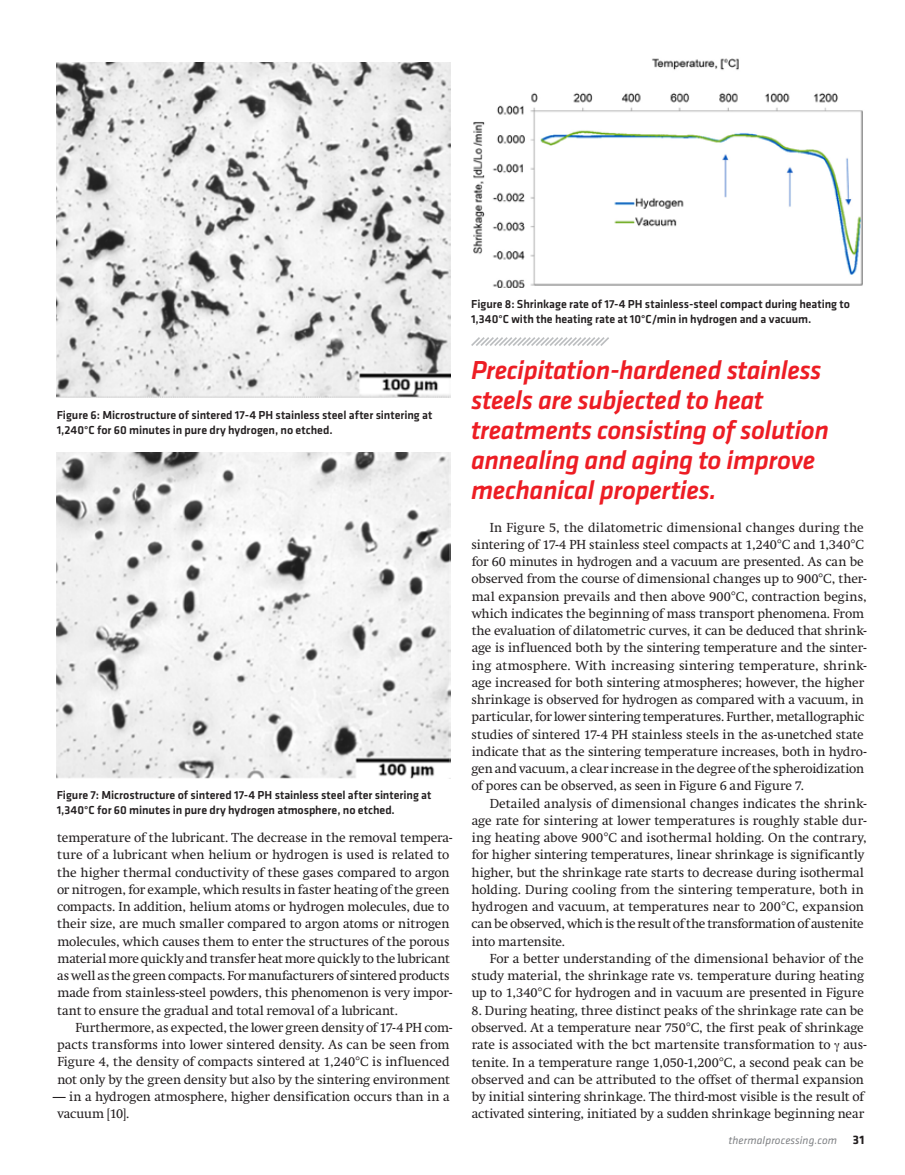
<style>
.page{position:relative;width:905px;height:1175px;background:#fff}
.page>*{position:absolute;margin:0;border:0;box-sizing:border-box;transform-origin:0 0}
.t1{font:italic 500 27px/30px "Klavika Basic";letter-spacing:-.015em;color:#ed1d24}
.t2{font:12.9px/17.2px "Swift";letter-spacing:-.005em;color:#231f20}
.t3{font:500 12px/15px "Klavika Basic";color:#231f20}
.t4{font:italic 11.25px "Klavika Basic";letter-spacing:.01em;color:#808285}
.s1{font-weight:700;font-style:normal;font-size:12.75px;color:#231f20}
</style>
<div class="page">
<img style="left:473px;top:58px;width:390px;height:230px">
<img style="left:57px;top:62px;width:393px;height:336px">
<img style="left:57px;top:452px;width:393px;height:326px">
<svg style="left:471px;top:337px;width:138px;height:9px"></svg>
<p class="t3" style="left:57px;top:407px;width:377px">Figure 6: Microstructure of sintered 17-4 PH stainless steel after sintering at<br>1,240°C for 60 minutes in pure dry hydrogen, no etched.</p>
<p class="t3" style="left:57px;top:787px;width:376px">Figure 7: Microstructure of sintered 17-4 PH stainless steel after sintering at<br>1,340°C for 60 minutes in pure dry hydrogen atmosphere, no etched.</p>
<p class="t2" style="left:57px;top:829px;width:397px">temperature of the lubricant. The decrease in the removal tempera&shy;ture of a lubricant when helium or hydrogen is used is related to the higher thermal conductivity of these gases compared to argon or nitrogen, for example, which results in faster heating of the green compacts. In addition, helium atoms or hydrogen molecules, due to their size, are much smaller compared to argon atoms or nitrogen molecules, which causes them to enter the structures of the porous material more quickly and transfer heat more quickly to the lubricant as well as the green compacts. For manufacturers of sintered products made from stainless-steel powders, this phenomenon is very impor&shy;tant to ensure the gradual and total removal of a lubricant.</p>
<p class="t2" style="left:57px;top:1018px;width:397px;text-indent:18px">Furthermore, as expected, the lower green density of 17-4 PH com&shy;pacts transforms into lower sintered density. As can be seen from Figure 4, the density of compacts sintered at 1,240°C is influenced not only by the green density but also by the sintering environment</p>
<p class="t2" style="left:57px;top:1087px;width:394px;text-indent:-4px">— in a hydrogen atmosphere, higher densification occurs than in a vacuum [10].</p>
<p class="t3" style="left:471px;top:296px;width:380px">Figure 8: Shrinkage rate of 17-4 PH stainless-steel compact during heating to<br>1,340°C with the heating rate at 10°C/min in hydrogen and a vacuum.</p>
<h1 class="t1" style="left:471px;top:354px;width:359px">Precipitation-hardened stainless steels are subjected to heat treatments consisting of solution annealing and aging to improve mechanical properties.</h1>
<p class="t2" style="left:471px;top:518px;width:397px;text-indent:18px">In Figure 5, the dilatometric dimensional changes during the sintering of 17-4 PH stainless steel compacts at 1,240°C and 1,340°C for 60 minutes in hydrogen and a vacuum are presented. As can be observed from the course of dimensional changes up to 900°C, ther&shy;mal expansion prevails and then above 900°C, contraction begins, which indicates the beginning of mass transport phenomena. From the evaluation of dilatometric curves, it can be deduced that shrink&shy;age is influenced both by the sintering temperature and the sinter&shy;ing atmosphere. With increasing sintering temperature, shrink&shy;age increased for both sintering atmospheres; however, the higher shrinkage is observed for hydrogen as compared with a vacuum, in particular, for lower sintering temperatures. Further, metallographic studies of sintered 17-4 PH stainless steels in the as-unetched state indicate that as the sintering temperature increases, both in hydro&shy;gen and vacuum, a clear increase in the degree of the spheroidization of pores can be observed, as seen in Figure 6 and Figure 7.</p>
<p class="t2" style="left:471px;top:794px;width:397px;text-indent:18px">Detailed analysis of dimensional changes indicates the shrink&shy;age rate for sintering at lower temperatures is roughly stable dur&shy;ing heating above 900°C and isothermal holding. On the contrary, for higher sintering temperatures, linear shrinkage is significantly higher, but the shrinkage rate starts to decrease during isothermal holding. During cooling from the sintering temperature, both in hydrogen and vacuum, at temperatures near to 200°C, expansion can be observed, which is the result of the transformation of austenite into martensite.</p>
<p class="t2" style="left:471px;top:949px;width:394px;text-align:justify;text-indent:18px">For a better understanding of the dimensional behavior of the study material, the shrinkage rate vs. temperature during heating up to 1,340°C for hydrogen and in vacuum are presented in Figure</p>
<p class="t2" style="left:471px;top:1001px;width:397px">8. During heating, three distinct peaks of the shrinkage rate can be observed. At a temperature near 750°C, the first peak of shrinkage rate is associated with the bct martensite transformation to aus&shy;tenite. In a temperature range 1,050-1,200°C, a second peak can be observed and can be attributed to the offset of thermal expansion by initial sintering shrinkage. The third-most visible is the result of activated sintering, initiated by a sudden shrinkage beginning near</p>
<p class="t4" style="left:728px;top:1133px;width:137px">thermalprocessing.com <span class="s1">31</span></p>
</div>
